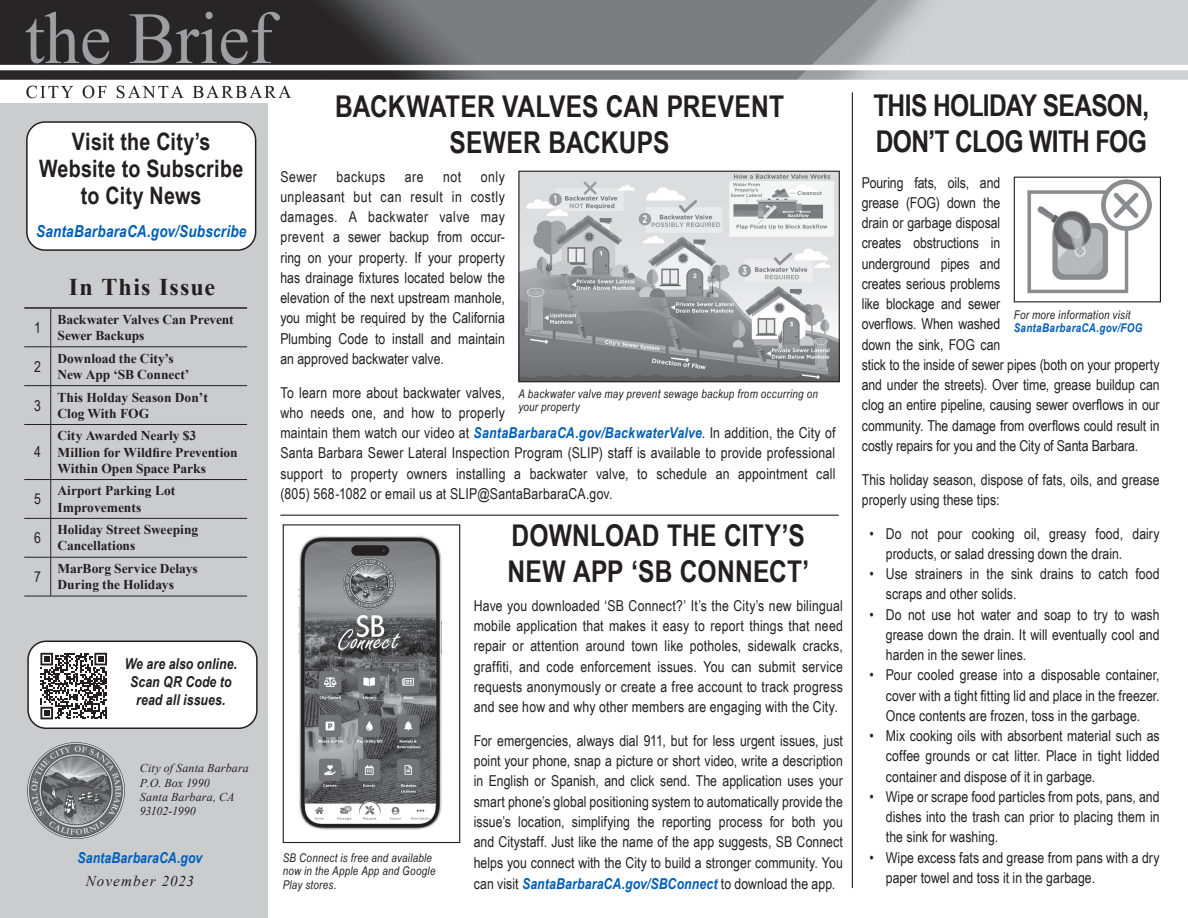
<style>
.page{position:relative;width:1188px;height:918px;background:#fff}
.page>*{position:absolute;margin:0;border:0;box-sizing:border-box;transform-origin:0 0}
.article_headline{font:700 30px/36px "Arial Narrow";letter-spacing:-.005em;color:#231f20}
.article_headline-2{font:700 30px/36px "Arial Narrow";letter-spacing:-.025em;color:#231f20}
.article_text{font:700 24px/27px "Arial Narrow";letter-spacing:.01em;color:#231f20;text-align:center}
.t1{font:700 24px "Times New Roman";letter-spacing:.05em;color:#231f20}
.article_text-2{font:italic 700 16.5px "Arial Narrow";letter-spacing:.015em;color:#005fb9}
.article_text-3{font:15px/20.2px "Arial Narrow";color:#231f20;text-align:justify}
.bullets{font:15px/20.2px "Arial Narrow";color:#231f20;text-align:justify}
.furlough_closure_dates{font:italic 700 15px/18px "Arial Narrow";letter-spacing:.005em;color:#231f20;text-align:center}
.furlough_closure_dates-2{font:italic 700 15px "Arial Narrow";letter-spacing:.01em;color:#005fb9}
.furlough_closure_dates-3{font:italic 15px "Times New Roman";letter-spacing:.075em;color:#231f20}
.article_text-4{font:15px "Arial Narrow";letter-spacing:.03em;color:#231f20}
.t2{font:700 13.5px/16.2px "Times New Roman";color:#231f20}
.photo_caption{font:italic 12px/13.5px "Arial Narrow";letter-spacing:.02em;color:#231f20}
.t3{font:italic 12px "Times New Roman";letter-spacing:.01em;color:#231f20}
.t4{font:italic 12px "Times New Roman";letter-spacing:-.025em;color:#231f20}
.s1{font-weight:700;font-style:italic;color:#005fb9}
.s2{font-weight:700;color:#005fb9}
</style>
<div class="page">
<div style="left:0;top:96px;width:267px;height:822px;background:#cbccce"></div>
<img style="left:27px;top:742px;width:98px;height:97px">
<img style="left:0;top:0;width:1188px;height:102px">
<svg style="left:24px;top:346px;width:27px;height:1px"></svg>
<hr style="left:50px;top:347px;width:1px;height:38px;background:#231f20">
<hr style="left:50px;top:386px;width:1px;height:38px;background:#231f20">
<hr style="left:50px;top:425px;width:1px;height:54px;background:#231f20">
<svg style="left:24px;top:479px;width:27px;height:1px"></svg>
<hr style="left:51px;top:479px;width:196px;height:1px;background:#231f20">
<hr style="left:50px;top:480px;width:1px;height:38px;background:#231f20">
<svg style="left:24px;top:518px;width:27px;height:1px"></svg>
<hr style="left:51px;top:518px;width:196px;height:1px;background:#231f20">
<hr style="left:50px;top:519px;width:1px;height:38px;background:#231f20">
<svg style="left:24px;top:557px;width:27px;height:1px"></svg>
<hr style="left:51px;top:557px;width:196px;height:1px;background:#231f20">
<hr style="left:50px;top:558px;width:1px;height:38px;background:#231f20">
<svg style="left:24px;top:596px;width:27px;height:1px"></svg>
<hr style="left:51px;top:596px;width:196px;height:1px;background:#231f20">
<hr style="left:24px;top:307px;width:27px;height:2px;background:#231f20">
<hr style="left:51px;top:307px;width:196px;height:2px;background:#231f20">
<hr style="left:50px;top:309px;width:1px;height:37px;background:#231f20">
<hr style="left:51px;top:346px;width:196px;height:1px;background:#231f20">
<svg style="left:24px;top:385px;width:27px;height:1px"></svg>
<hr style="left:51px;top:385px;width:196px;height:1px;background:#231f20">
<svg style="left:24px;top:424px;width:27px;height:1px"></svg>
<hr style="left:51px;top:424px;width:196px;height:1px;background:#231f20">
<div style="left:27px;top:122px;width:229px;height:128px;background:#fff;border-radius:18px"></div>
<div style="left:26px;top:121px;width:230px;height:130px;border:2px solid #231f20;border-radius:18px"></div>
<div style="left:28px;top:641px;width:229px;height:87px;background:#fff;border-radius:18px"></div>
<div style="left:27px;top:641px;width:231px;height:88px;border:2px solid #231f20;border-radius:18px"></div>
<svg style="left:40px;top:653px;width:67px;height:66px"></svg>
<img style="left:298px;top:535px;width:145px;height:295px">
<div style="left:283px;top:524px;width:177px;height:319px;border:1px solid #231f20"></div>
<hr style="left:280px;top:515px;width:559px;height:1px;background:#231f20">
<img style="left:520px;top:173px;width:318px;height:207px">
<div style="left:518px;top:171px;width:322px;height:211px;border:1px solid #231f20"></div>
<hr style="left:852px;top:92px;width:1px;height:796px;background:#231f20">
<img style="left:1027px;top:179px;width:125px;height:115px">
<div style="left:1014px;top:177px;width:147px;height:125px;border:1px solid #231f20"></div>
<p class="article_text" style="left:39px;top:126px;width:206px">Visit the City’s<br>Website to Subscribe to City News</p>
<p class="article_text-2" style="left:36px;top:218px;width:212px">SantaBarbaraCA.gov/Subscribe</p>
<p class="t1" style="left:69px;top:271px;width:148px">In This Issue</p>
<p class="article_text-3" style="left:34px;top:317px;width:8px">1</p>
<p class="t2" style="left:58px;top:311px;width:178px">Backwater Valves Can Prevent<br>Sewer Backups</p>
<p class="article_text-3" style="left:34px;top:356px;width:8px">2</p>
<p class="t2" style="left:58px;top:350px;width:133px">Download the City’s<br>New App ‘SB Connect’</p>
<p class="article_text-3" style="left:34px;top:395px;width:8px">3</p>
<p class="t2" style="left:58px;top:389px;width:152px">This Holday Season Don’t<br>Clog With FOG</p>
<p class="article_text-3" style="left:34px;top:442px;width:8px">4</p>
<p class="t2" style="left:58px;top:427px;width:182px">City Awarded Nearly $3<br>Million for Wildfire Prevention<br>Within Open Space Parks</p>
<p class="article_text-3" style="left:34px;top:488px;width:8px">5</p>
<p class="t2" style="left:58px;top:482px;width:119px">Airport Parking Lot<br>Improvements</p>
<p class="article_text-3" style="left:34px;top:527px;width:8px">6</p>
<p class="t2" style="left:58px;top:521px;width:142px">Holiday Street Sweeping<br>Cancellations</p>
<p class="article_text-3" style="left:34px;top:566px;width:8px">7</p>
<p class="t2" style="left:58px;top:560px;width:142px">MarBorg Service Delays<br>During the Holidays</p>
<p class="furlough_closure_dates" style="left:125px;top:654px;width:114px">We are also online.</p>
<p class="furlough_closure_dates" style="left:130px;top:672px;width:103px">Scan QR Code to read all issues.</p>
<p class="t3" style="left:140px;top:760px;width:111px">City of Santa Barbara</p>
<p class="t3" style="left:140px;top:774px;width:72px">P.O. Box 1990</p>
<p class="t3" style="left:140px;top:789px;width:96px">Santa Barbara, CA</p>
<p class="t4" style="left:140px;top:803px;width:58px">93102-1990</p>
<p class="furlough_closure_dates-2" style="left:77px;top:846px;width:126px">SantaBarbaraCA.gov</p>
<p class="furlough_closure_dates-3" style="left:86px;top:870px;width:110px">November 2023</p>
<p class="article_headline" style="left:335px;top:87px;width:450px;text-align:center">BACKWATER VALVES CAN PREVENT<br>SEWER BACKUPS</p>
<p class="article_text-3" style="left:280px;top:166px;width:38px">Sewer</p>
<p class="article_text-4" style="left:337px;top:165px;width:50px">backups</p>
<p class="article_text-3" style="left:405px;top:166px;width:20px">are</p>
<p class="article_text-3" style="left:443px;top:166px;width:19px">not</p>
<p class="article_text-3" style="left:280px;top:166px;width:226px;text-indent:201px">only unpleasant but can result in costly damages. A backwater valve may prevent a sewer backup from occur&shy;ring on your property. If your property has drainage fixtures located below the elevation of the next upstream manhole, you might be required by the California Plumbing Code to install and maintain an approved backwater valve.</p>
<p class="article_text-3" style="left:280px;top:382px;width:557px;text-align:left">To learn more about backwater valves,<br>who needs one, and how to properly<br>maintain them watch our video at <span class="s1">SantaBarbaraCA.gov/BackwaterValve</span>. In addition, the City of Santa Barbara Sewer Lateral Inspection Program (SLIP) staff is available to provide professional support to property owners installing a backwater valve, to schedule an appointment call (805) 568-1082 or email us at SLIP@SantaBarbaraCA.gov.</p>
<p class="photo_caption" style="left:518px;top:387px;width:301px">A backwater valve may prevent sewage backup from occurring on your property</p>
<p class="photo_caption" style="left:283px;top:851px;width:154px">SB Connect is free and available now in the Apple App and Google<br>Play stores.</p>
<p class="article_headline" style="left:507px;top:516px;width:303px">DOWNLOAD THE CITY’S<br>NEW APP ‘SB CONNECT’</p>
<p class="article_text-3" style="left:474px;top:595px;width:371px">Have you downloaded ‘SB Connect?’ It’s the City’s new bilingual mobile application that makes it easy to report things that need repair or attention around town like potholes, sidewalk cracks, graffiti, and code enforcement issues. You can submit service requests anonymously or create a free account to track progress and see how and why other members are engaging with the City.</p>
<p class="article_text-3" style="left:474px;top:730px;width:371px">For emergencies, always dial 911, but for less urgent issues, just point your phone, snap a picture or short video, write a description in English or Spanish, and click send. The application uses your smart phone’s global positioning system to automatically provide the issue’s location, simplifying the reporting process for both you and Citystaff. Just like the name of the app suggests, SB Connect helps you connect with the City to build a stronger community. You can visit <span class="s1">SantaBarbaraCA.gov/SBConnect</span> to download the app.</p>
<p class="article_headline-2" style="left:873px;top:86px;width:278px">THIS HOLIDAY SEASON,<br>DON’T CLOG WITH FOG</p>
<p class="article_text-3" style="left:862px;top:172px;width:299px;text-align:left">Pouring fats, oils, and<br>grease (FOG) down the<br>drain or garbage disposal<br>creates obstructions in<br>underground pipes and<br>creates serious problems<br>like blockage and sewer<br>overflows. When washed<br>down the sink, FOG can<br>stick to the inside of sewer pipes (both on your property and under the streets). Over time, grease buildup can clog an entire pipeline, causing sewer overflows in our community. The damage from overflows could result in costly repairs for you and the City of Santa Barbara.</p>
<p class="article_text-3" style="left:862px;top:469px;width:299px">This holiday season, dispose of fats, oils, and grease properly using these tips:</p>
<p class="bullets" style="left:886px;top:523px;width:275px;text-indent:-16px">• Do not pour cooking oil, greasy food, dairy products, or salad dressing down the drain.</p>
<p class="bullets" style="left:886px;top:563px;width:275px;text-indent:-16px">• Use strainers in the sink drains to catch food scraps and other solids.</p>
<p class="bullets" style="left:886px;top:604px;width:275px;text-indent:-16px">• Do not use hot water and soap to try to wash grease down the drain. It will eventually cool and harden in the sewer lines.</p>
<p class="bullets" style="left:886px;top:664px;width:275px;text-indent:-16px">• Pour cooled grease into a disposable container, cover with a tight fitting lid and place in the freezer.<br>Once contents are frozen, toss in the garbage.</p>
<p class="bullets" style="left:886px;top:725px;width:275px;text-indent:-16px">• Mix cooking oils with absorbent material such as coffee grounds or cat litter. Place in tight lidded container and dispose of it in garbage.</p>
<p class="bullets" style="left:886px;top:786px;width:275px;text-indent:-16px">• Wipe or scrape food particles from pots, pans, and dishes into the trash can prior to placing them in the sink for washing.</p>
<p class="bullets" style="left:886px;top:847px;width:275px;text-indent:-16px">• Wipe excess fats and grease from pans with a dry paper towel and toss it in the garbage.</p>
<p class="photo_caption" style="left:1014px;top:307px;width:130px">For more information visit<br><span class="s2">SantaBarbaraCA.gov/FOG</span></p>
</div>
